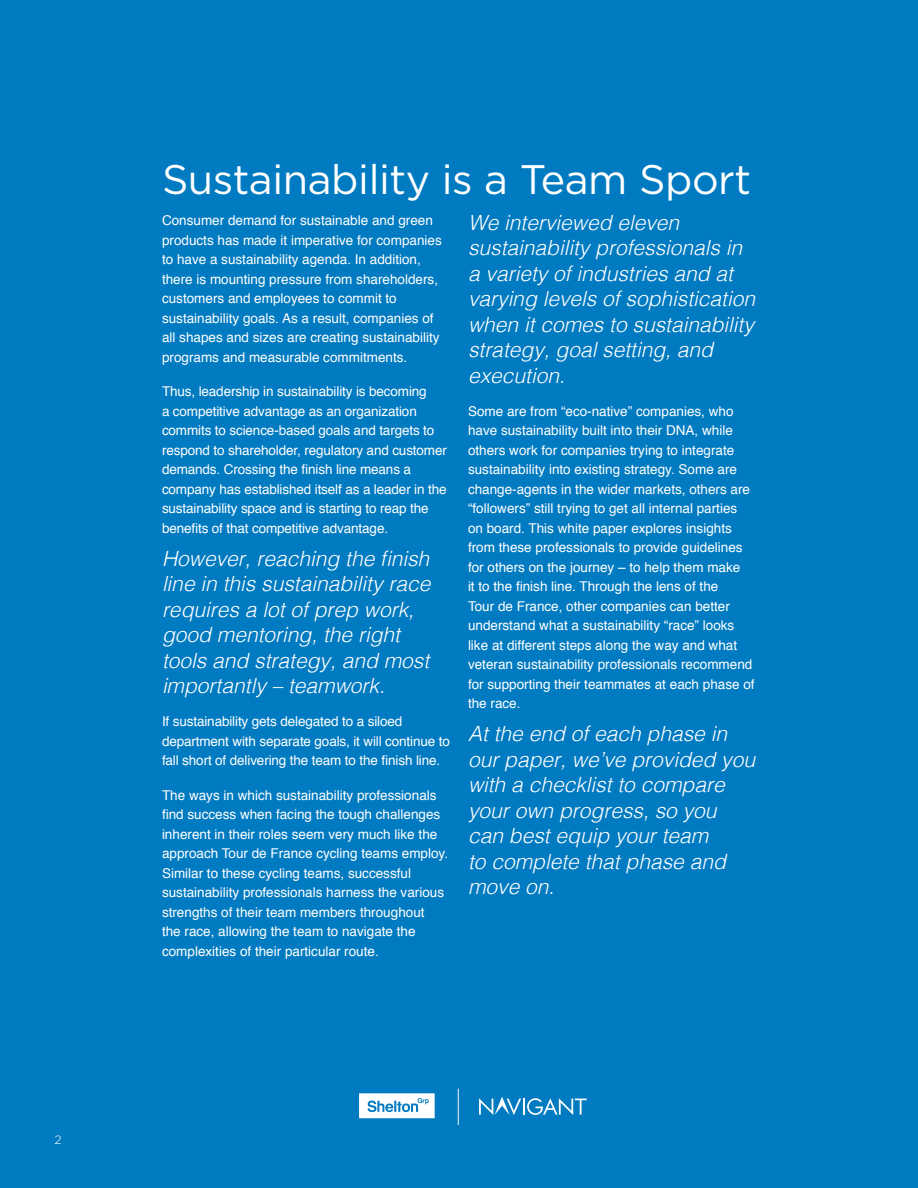
<style>
.page{position:relative;width:918px;height:1188px;background:#007ac0}
.page>*{position:absolute;margin:0;border:0;box-sizing:border-box;transform-origin:0 0}
.t1{font:41.25px "Gotham";letter-spacing:-.01em;color:#fff}
.t2{font:italic 300 21px/25.5px "Helvetica";color:#fff}
.t3{font:13.5px/19.5px "Helvetica";color:#fff}
.t4{font:300 12px "Gotham";color:#fff}
</style>
<div class="page">
<svg style="left:359px;top:1093px;width:76px;height:25px;background:#d2e7f3"></svg>
<svg style="left:479px;top:1097px;width:108px;height:18px"></svg>
<hr style="left:458px;top:1089px;width:1px;height:36px;background:#fff">
<p class="t4" style="left:55px;top:1132px;width:9px">2</p>
<p class="t1" style="left:162px;top:153px;width:591px">Sustainability is a Team Sport</p>
<p class="t3" style="left:162px;top:211px;width:281px">Consumer demand for sustainable and green products has made it imperative for companies to have a sustainability agenda. In addition, there is mounting pressure from shareholders, customers and employees to commit to sustainability goals. As a result, companies of all shapes and sizes are creating sustainability programs and measurable commitments.</p>
<p class="t3" style="left:162px;top:382px;width:286px">Thus, leadership in sustainability is becoming<br>a competitive advantage as an organization commits to science-based goals and targets to respond to shareholder, regulatory and customer demands. Crossing the finish line means a company has established itself as a leader in the sustainability space and is starting to reap the benefits of that competitive advantage.</p>
<p class="t2" style="left:162px;top:544px;width:270px">However, reaching the finish line in this sustainability race requires a lot of prep work, good mentoring, the right tools and strategy, and most importantly – teamwork.</p>
<p class="t3" style="left:162px;top:712px;width:289px">If sustainability gets delegated to a siloed department with separate goals, it will continue to fall short of delivering the team to the finish line.</p>
<p class="t3" style="left:162px;top:785px;width:288px">The ways in which sustainability professionals find success when facing the tough challenges inherent in their roles seem very much like the approach Tour de France cycling teams employ.<br>Similar to these cycling teams, successful sustainability professionals harness the various strengths of their team members throughout<br>the race, allowing the team to navigate the complexities of their particular route.</p>
<p class="t2" style="left:468px;top:209px;width:289px">We interviewed eleven sustainability professionals in a variety of industries and at varying levels of sophistication when it comes to sustainability strategy, goal setting, and execution.</p>
<p class="t3" style="left:468px;top:402px;width:288px">Some are from “eco-native” companies, who have sustainability built into their DNA, while others work for companies trying to integrate sustainability into existing strategy. Some are change-agents in the wider markets, others are “followers” still trying to get all internal parties on board. This white paper explores insights from these professionals to provide guidelines for others on the journey – to help them make<br>it to the finish line. Through the lens of the<br>Tour de France, other companies can better understand what a sustainability “race” looks like at different steps along the way and what veteran sustainability professionals recommend for supporting their teammates at each phase of the race.</p>
<p class="t2" style="left:468px;top:720px;width:289px">At the end of each phase in our paper, we’ve provided you with a checklist to compare your own progress, so you can best equip your team<br>to complete that phase and move on.</p>
</div>
